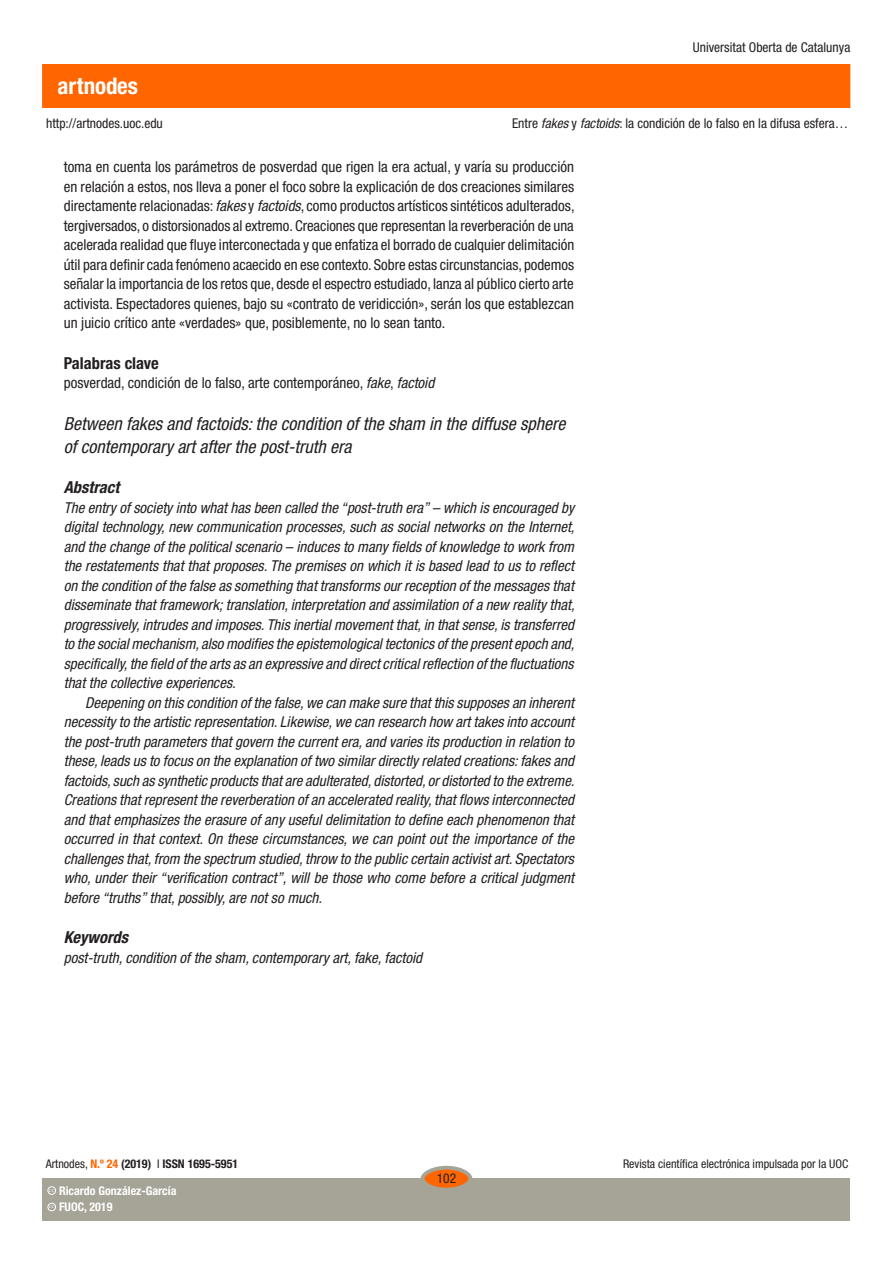
<style>
.page{position:relative;width:893px;height:1263px;background:#fff}
.page>*{position:absolute;margin:0;border:0;box-sizing:border-box;transform-origin:0 0}
.t1{font:700 condensed 22.95px "Helvetica Neue LT Std";color:#fff}
.titol_resum{font:italic condensed 18px/22.5px "Helvetica Neue LT Std";color:#231f20}
.subtitols_resums{font:italic 700 condensed 16.5px "Helvetica Neue LT Std";color:#231f20}
.subtitols_resums-2{font:700 condensed 16.5px "Helvetica Neue LT Std";color:#231f20}
.text_general{font:italic condensed 15px/19.5px "Helvetica Neue LT Std";color:#231f20;text-align:justify}
.text_general_primerp{font:italic condensed 15px/19.5px "Helvetica Neue LT Std";color:#231f20;text-align:justify}
.text_general-2{font:condensed 15px/19.5px "Helvetica Neue LT Std";color:#231f20;text-align:justify}
.text_general_primerp-2{font:condensed 15px "Helvetica Neue LT Std";color:#231f20}
.t2{font:condensed 13.5px "Helvetica Neue LT Std";color:#231f20}
.t3{font:condensed 12px "Helvetica Neue LT Std";color:#231f20}
.t4{font:700 condensed 12px "Helvetica Neue LT Std";color:#231f20}
.t5{font:700 condensed 12px "Helvetica Neue LT Std";color:#fff}
.t6{font:600 3.9px "Adobe Caslon Pro";color:#fff}
.s1{font-style:italic}
.s2{font-weight:400}
.s3{color:#f60}
</style>
<div class="page">
<div style="left:43px;top:65px;width:807px;height:42px;background:#f60"></div>
<div style="left:43px;top:1178px;width:807px;height:42px;background:#a6a397"></div>
<div style="left:422px;top:1168px;width:48px;height:21px;background:#f60;border-radius:50%"></div>
<div style="left:421px;top:1166px;width:51px;height:25px;border:4px solid #a6a397;border-radius:50%"></div>
<div style="left:48px;top:1203px;width:8px;height:8px;border:1px solid #fff;border-radius:50%"></div>
<div style="left:48px;top:1186px;width:8px;height:8px;border:1px solid #fff;border-radius:50%"></div>
<h1 class="t1" style="left:58px;top:72px;width:82px">artnodes</h1>
<p class="t2" style="left:46px;top:115px;width:118px">http://artnodes.uoc.edu</p>
<p class="t2" style="left:693px;top:40px;width:159px">Universitat Oberta de Catalunya</p>
<p class="t2" style="left:512px;top:115px;width:338px">Entre <span class="s1">fakes</span> y <span class="s1">factoids</span>: la condición de lo falso en la difusa esfera…</p>
<p class="text_general-2" style="left:64px;top:157px;width:512px">toma en cuenta los parámetros de posverdad que rigen la era actual, y varía su producción en relación a estos, nos lleva a poner el foco sobre la explicación de dos creaciones similares directamente relacionadas: <span class="s1">fakes</span> y <span class="s1">factoids</span>, como productos artísticos sintéticos adulterados, tergiversados, o distorsionados al extremo. Creaciones que representan la reverberación de una acelerada realidad que fluye interconectada y que enfatiza el borrado de cualquier delimitación útil para definir cada fenómeno acaecido en ese contexto. Sobre estas circunstancias, podemos señalar la importancia de los retos que, desde el espectro estudiado, lanza al público cierto arte activista. Espectadores quienes, bajo su «contrato de veridicción», serán los que establezcan un juicio crítico ante «verdades» que, posiblemente, no lo sean tanto.</p>
<p class="subtitols_resums-2" style="left:64px;top:353px;width:97px">Palabras clave</p>
<p class="text_general_primerp-2" style="left:64px;top:374px;width:372px">posverdad, condición de lo falso, arte contemporáneo, <span class="s1">fake</span>, <span class="s1">factoid</span></p>
<p class="titol_resum" style="left:64px;top:413px;width:503px">Between fakes and factoids: the condition of the sham in the diffuse sphere of contemporary art after the post-truth era</p>
<p class="subtitols_resums" style="left:64px;top:477px;width:57px">Abstract</p>
<p class="text_general_primerp" style="left:64px;top:498px;width:512px">The entry of society into what has been called the “post-truth era” – which is encouraged by digital technology, new communication processes, such as social networks on the Internet, and the change of the political scenario – induces to many fields of knowledge to work from the restatements that that proposes. The premises on which it is based lead to us to reflect on the condition of the false as something that transforms our reception of the messages that disseminate that framework; translation, interpretation and assimilation of a new reality that, progressively, intrudes and imposes. This inertial movement that, in that sense, is transferred to the social mechanism, also modifies the epistemological tectonics of the present epoch and, specifically, the field of the arts as an expressive and direct critical reflection of the fluctuations that the collective experiences.</p>
<p class="text_general" style="left:64px;top:693px;width:512px;text-indent:21px">Deepening on this condition of the false, we can make sure that this supposes an inherent necessity to the artistic representation. Likewise, we can research how art takes into account the post-truth parameters that govern the current era, and varies its production in relation to these, leads us to focus on the explanation of two similar directly related creations: fakes and factoids, such as synthetic products that are adulterated, distorted, or distorted to the extreme.<br>Creations that represent the reverberation of an accelerated reality, that flows interconnected and that emphasizes the erasure of any useful delimitation to define each phenomenon that occurred in that context. On these circumstances, we can point out the importance of the challenges that, from the spectrum studied, throw to the public certain activist art. Spectators who, under their “verification contract”, will be those who come before a critical judgment before “truths” that, possibly, are not so much.</p>
<p class="subtitols_resums" style="left:64px;top:927px;width:66px">Keywords</p>
<p class="text_general_primerp" style="left:64px;top:948px;width:360px">post-truth, condition of the sham, contemporary art, fake, factoid</p>
<p class="t4" style="left:46px;top:1157px;width:194px"><span class="s2">Artnodes,</span> <span class="s3">N.º 24</span> (2019) <span class="s2">I</span> ISSN 1695-5951</p>
<p class="t6" style="left:49px;top:1205px;width:7px">CC</p>
<p class="t5" style="left:59px;top:1200px;width:55px">FUOC, 2019</p>
<p class="t5" style="left:59px;top:1183px;width:119px">Ricardo González-García</p>
<p class="t6" style="left:49px;top:1188px;width:7px">CC</p>
<p class="t2" style="left:437px;top:1171px;width:21px">102</p>
<p class="t3" style="left:623px;top:1157px;width:227px">Revista científica electrónica impulsada por la UOC</p>
</div>
